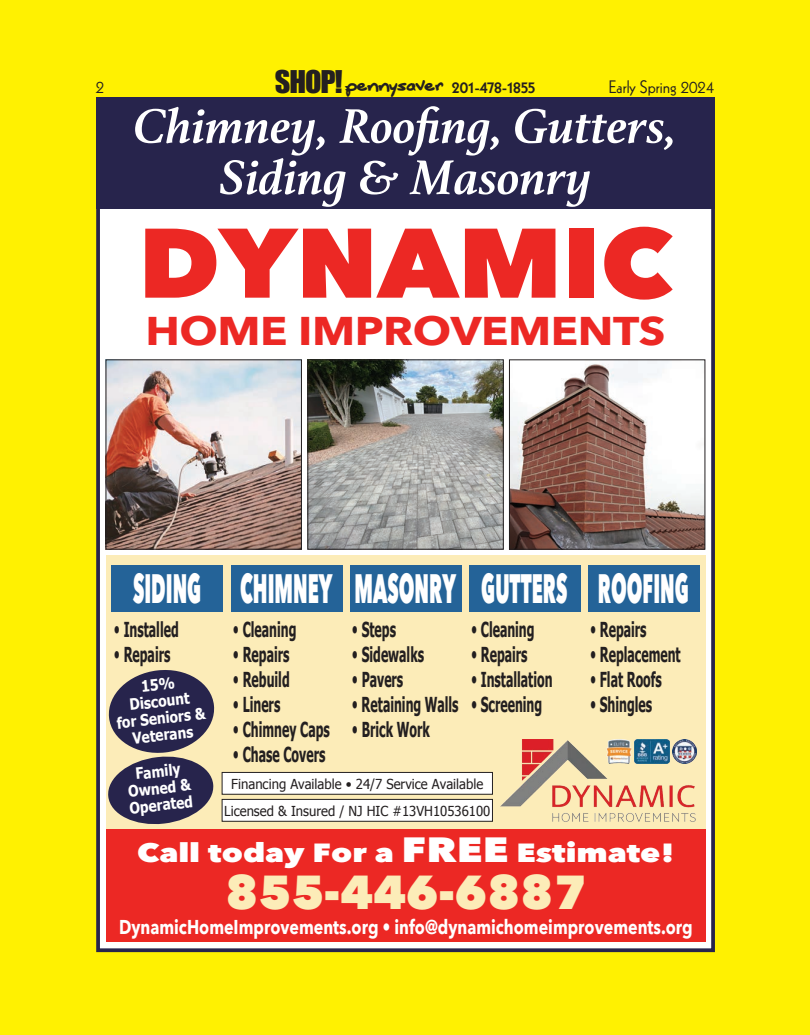
<style>
.page{position:relative;width:810px;height:1035px;background:#fff101}
.page>*{position:absolute;margin:0;border:0;box-sizing:border-box;transform-origin:0 0}
.t1{font:800 97.5px "Avenir Next";color:#ec2824;scale:1.06 1}
.t2{font:italic 700 51.25px/51.2px "Athelas";color:#fff;text-align:center}
.t3{font:800 47.5px "Avenir Next";color:#fcecb8}
.t4{font:800 41px "Avenir Next";color:#fff;scale:.45 1}
.t5{font:700 40px "Avenir Next";letter-spacing:-.01em;color:#ec2824;scale:1.13 1}
.t6{font:800 26.25px "Avenir Next";color:#fff;scale:1.22 1}
.t7{font:700 20.62px "Tahoma";color:#231f20;scale:.6 1}
.t8{font:700 20px "Avenir Next";color:#fff;scale:.8 1}
.t9{font:800 17.5px "Kabel";color:#231f20}
.t10{font:17.5px "Kabel";color:#231f20}
.t11{font:700 15.62px/16.8px "Tahoma";color:#fff;text-align:center;scale:.87 1}
.t12{font:13.75px "Tahoma";color:#231f20;scale:.95 1}
.s1{font-family:"Impact";font-weight:400;font-size:28.75px}
.s2{font-family:"Avenir Next";font-weight:500}
.s3{font-size:35px}
</style>
<div class="page">
<div style="left:96px;top:97px;width:619px;height:855px;background:#fff;border:4px solid #27244c"></div>
<div style="left:96px;top:97px;width:619px;height:111px;background:#27244c"></div>
<div style="left:106px;top:829px;width:600px;height:113px;background:#ec2824"></div>
<div style="left:106px;top:555px;width:600px;height:274px;background:#fcecb8"></div>
<img style="left:511px;top:361px;width:192px;height:187px">
<div style="left:509px;top:359px;width:196px;height:191px;border:1px solid #231f20"></div>
<img style="left:108px;top:361px;width:192px;height:187px">
<div style="left:106px;top:359px;width:196px;height:191px;border:1px solid #231f20"></div>
<img style="left:309px;top:361px;width:193px;height:187px">
<div style="left:307px;top:359px;width:197px;height:191px;border:1px solid #231f20"></div>
<div style="left:222px;top:799px;width:270px;height:22px;background:#fff"></div>
<div style="left:222px;top:799px;width:271px;height:23px;border:1px solid #231f20"></div>
<div style="left:222px;top:772px;width:270px;height:22px;background:#fff"></div>
<div style="left:222px;top:772px;width:271px;height:23px;border:1px solid #231f20"></div>
<img style="left:500px;top:739px;width:196px;height:83px">
<div style="left:588px;top:565px;width:111px;height:47px;background:#246398"></div>
<div style="left:231px;top:565px;width:111px;height:47px;background:#246398"></div>
<div style="left:469px;top:565px;width:111px;height:47px;background:#246398"></div>
<div style="left:350px;top:565px;width:111px;height:47px;background:#246398"></div>
<div style="left:112px;top:565px;width:111px;height:47px;background:#246398"></div>
<svg style="left:108px;top:670px;width:107px;height:154px"></svg>
<img style="left:606px;top:739px;width:26px;height:25px">
<img style="left:672px;top:739px;width:25px;height:25px">
<img style="left:635px;top:739px;width:35px;height:25px">
<p class="t10" style="left:96px;top:77px;width:10px">2</p>
<p class="t9" style="left:275px;top:77px;width:262px"><span class="s1">SHOP!</span> <sup>pennysaver</sup> 201-478-1855</p>
<p class="t10" style="left:609px;top:77px;width:107px">Early Spring 2024</p>
<h2 class="t2" style="left:134px;top:99px;width:544px">Chimney, Roofing, Gutters,<br>Siding &amp; Masonry</h2>
<h1 class="t1" style="left:138px;top:203px;width:505px">DYNAMIC</h1>
<h3 class="t5" style="left:146px;top:297px;width:462px">HOME IMPROVEMENTS</h3>
<h3 class="t4" style="left:133px;top:563px;width:153px">SIDING</h3>
<p class="t7" style="left:114px;top:615px;width:110px"><span class="s2">•</span> Installed</p>
<p class="t7" style="left:114px;top:640px;width:96px"><span class="s2">•</span> Repairs</p>
<p class="t11" style="left:112px;top:680px;width:104px;rotate:-6deg">15%<br>Discount<br>for Seniors &amp;<br>Veterans</p>
<p class="t11" style="left:125px;top:765px;width:75px;rotate:-6deg">Family<br>Owned &amp;<br>Operated</p>
<h3 class="t4" style="left:240px;top:563px;width:207px">CHIMNEY</h3>
<p class="t7" style="left:233px;top:615px;width:107px"><span class="s2">•</span> Cleaning</p>
<p class="t7" style="left:233px;top:640px;width:96px"><span class="s2">•</span> Repairs</p>
<p class="t7" style="left:233px;top:665px;width:96px"><span class="s2">•</span> Rebuild</p>
<p class="t7" style="left:233px;top:690px;width:80px"><span class="s2">•</span> Liners</p>
<p class="t7" style="left:233px;top:715px;width:163px"><span class="s2">•</span> Chimney Caps</p>
<p class="t7" style="left:233px;top:740px;width:155px"><span class="s2">•</span> Chase Covers</p>
<h3 class="t4" style="left:355px;top:563px;width:227px">MASONRY</h3>
<p class="t7" style="left:352px;top:615px;width:75px"><span class="s2">•</span> Steps</p>
<p class="t7" style="left:352px;top:640px;width:122px"><span class="s2">•</span> Sidewalks</p>
<p class="t7" style="left:352px;top:665px;width:87px"><span class="s2">•</span> Pavers</p>
<p class="t7" style="left:352px;top:690px;width:179px"><span class="s2">•</span> Retaining Walls</p>
<p class="t7" style="left:352px;top:715px;width:131px"><span class="s2">•</span> Brick Work</p>
<h3 class="t4" style="left:481px;top:563px;width:193px">GUTTERS</h3>
<p class="t7" style="left:471px;top:615px;width:107px"><span class="s2">•</span> Cleaning</p>
<p class="t7" style="left:471px;top:640px;width:96px"><span class="s2">•</span> Repairs</p>
<p class="t7" style="left:471px;top:665px;width:137px"><span class="s2">•</span> Installation</p>
<p class="t7" style="left:471px;top:690px;width:120px"><span class="s2">•</span> Screening</p>
<p class="t12" style="left:231px;top:774px;width:267px">Financing Available • 24/7 Service Available</p>
<p class="t12" style="left:224px;top:801px;width:282px">Licensed &amp; Insured / NJ HIC #13VH10536100</p>
<h3 class="t4" style="left:598px;top:563px;width:203px">ROOFING</h3>
<p class="t7" style="left:590px;top:615px;width:96px"><span class="s2">•</span> Repairs</p>
<p class="t7" style="left:590px;top:640px;width:153px"><span class="s2">•</span> Replacement</p>
<p class="t7" style="left:590px;top:665px;width:121px"><span class="s2">•</span> Flat Roofs</p>
<p class="t7" style="left:590px;top:690px;width:105px"><span class="s2">•</span> Shingles</p>
<p class="t6" style="left:137px;top:837px;width:442px">Call today For a <span class="s3">FREE</span> Estimate!</p>
<h3 class="t3" style="left:226px;top:863px;width:362px">855-446-6887</h3>
<p class="t8" style="left:119px;top:909px;width:719px">DynamicHomeImprovements.org • info@dynamichomeimprovements.org</p>
</div>
